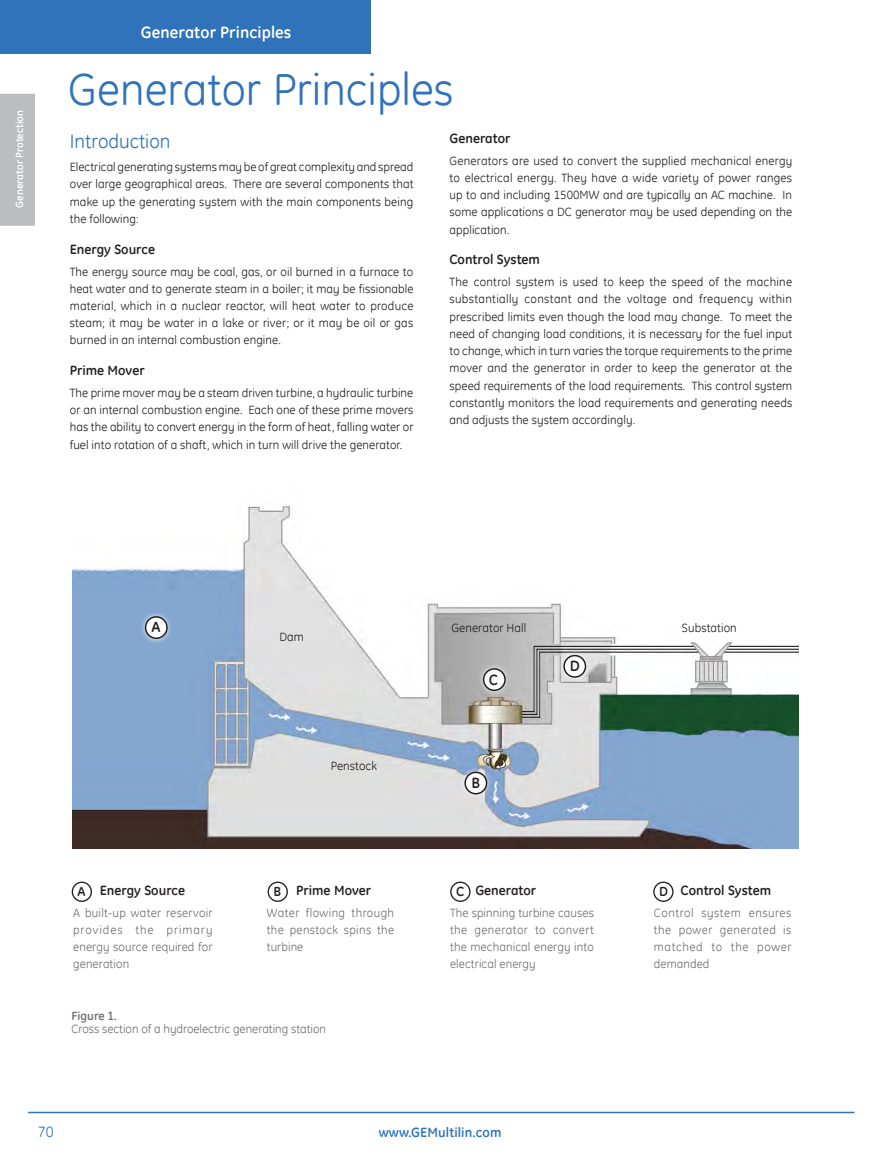
<style>
.page{position:relative;width:879px;height:1161px;background:#fff}
.page>*{position:absolute;margin:0;border:0;box-sizing:border-box;transform-origin:0 0}
.t1{font:45px "GE Inspira";color:#3073ba}
.t2{font:19.5px "GE Inspira";color:#3073ba}
.t3{font:700 16.5px "GE Inspira";letter-spacing:.005em;color:#fff}
.t4{font:700 15px "GE Inspira";color:#231f20}
.t5{font:15px "GE Inspira";color:#3073ba}
.t6{font:700 13.5px "GE Inspira";color:#231f20}
.t7{font:700 13.5px "GE Inspira";letter-spacing:.005em;color:#3073ba}
.t8{font:700 13.35px "GE Inspira";color:#231f20}
.t9{font:12px/17.2px "GE Inspira";letter-spacing:.005em;color:#231f20;text-align:justify}
.t10{font:12px/17.2px "GE Inspira";letter-spacing:.01em;color:#6f7073;text-align:justify}
.t11{font:700 12px "GE Inspira";color:#6f7073}
.t12{font:700 10.5px "GE Inspira";color:#fff}
</style>
<div class="page">
<div style="left:0;top:0;width:370px;height:54px;background:#3073ba"></div>
<hr style="left:28px;top:1112px;width:826px;height:1px;background:#3073ba">
<div style="left:0;top:93px;width:35px;height:133px;background:#bcbdc0"></div>
<img style="left:73px;top:504px;width:725px;height:345px">
<div style="left:139px;top:610px;width:33px;height:34px;background:#fff;opacity:.83"></div>
<div style="left:146px;top:617px;width:21px;height:21px;background:#fff;border-radius:50%"></div>
<div style="left:145px;top:616px;width:23px;height:23px;border:2px solid #231f20;border-radius:50%"></div>
<div style="left:458px;top:766px;width:34px;height:33px;background:#fff;opacity:.83"></div>
<div style="left:465px;top:772px;width:21px;height:22px;background:#fff;border-radius:50%"></div>
<div style="left:464px;top:772px;width:23px;height:22px;border:2px solid #231f20;border-radius:50%"></div>
<div style="left:477px;top:662px;width:33px;height:34px;background:#fff;opacity:.83"></div>
<div style="left:483px;top:669px;width:22px;height:21px;background:#fff;border-radius:50%"></div>
<div style="left:483px;top:668px;width:23px;height:23px;border:2px solid #231f20;border-radius:50%"></div>
<div style="left:557px;top:649px;width:34px;height:33px;background:#fff;opacity:.83"></div>
<div style="left:564px;top:656px;width:21px;height:21px;background:#fff;border-radius:50%"></div>
<div style="left:563px;top:655px;width:23px;height:23px;border:2px solid #231f20;border-radius:50%"></div>
<div style="left:72px;top:882px;width:20px;height:20px;border:1px solid #231f20;border-radius:50%"></div>
<div style="left:267px;top:882px;width:21px;height:20px;border:1px solid #231f20;border-radius:50%"></div>
<div style="left:450px;top:882px;width:20px;height:20px;border:1px solid #231f20;border-radius:50%"></div>
<div style="left:653px;top:882px;width:20px;height:20px;border:1px solid #231f20;border-radius:50%"></div>
<p class="t12" style="left:13px;top:208px;width:99px;rotate:-90deg">Generator Protection</p>
<h3 class="t3" style="left:141px;top:21px;width:152px">Generator Principles</h3>
<h1 class="t1" style="left:68px;top:60px;width:387px">Generator Principles</h1>
<h2 class="t2" style="left:70px;top:129px;width:102px">Introduction</h2>
<p class="t9" style="left:70px;top:158px;width:345px">Electrical generating systems may be of great complexity and spread over large geographical areas. There are several components that make up the generating system with the main components being the following:</p>
<p class="t6" style="left:70px;top:240px;width:87px">Energy Source</p>
<p class="t9" style="left:70px;top:262px;width:345px">The energy source may be coal, gas, or oil burned in a furnace to heat water and to generate steam in a boiler; it may be fissionable material, which in a nuclear reactor, will heat water to produce steam; it may be water in a lake or river; or it may be oil or gas burned in an internal combustion engine.</p>
<p class="t6" style="left:70px;top:362px;width:76px">Prime Mover</p>
<p class="t9" style="left:70px;top:384px;width:345px">The prime mover may be a steam driven turbine, a hydraulic turbine or an internal combustion engine. Each one of these prime movers has the ability to convert energy in the form of heat, falling water or fuel into rotation of a shaft, which in turn will drive the generator.</p>
<p class="t6" style="left:449px;top:129px;width:62px">Generator</p>
<p class="t9" style="left:449px;top:152px;width:344px">Generators are used to convert the supplied mechanical energy to electrical energy. They have a wide variety of power ranges up to and including 1500MW and are typically an AC machine. In some applications a DC generator may be used depending on the application.</p>
<p class="t6" style="left:449px;top:251px;width:92px">Control System</p>
<p class="t9" style="left:449px;top:273px;width:344px">The control system is used to keep the speed of the machine substantially constant and the voltage and frequency within prescribed limits even though the load may change. To meet the need of changing load conditions, it is necessary for the fuel input to change, which in turn varies the torque requirements to the prime mover and the generator in order to keep the generator at the speed requirements of the load requirements. This control system constantly monitors the load requirements and generating needs and adjusts the system accordingly.</p>
<p class="t4" style="left:151px;top:617px;width:11px">A</p>
<p class="t9" style="left:279px;top:628px;width:26px">Dam</p>
<p class="t9" style="left:331px;top:757px;width:48px">Penstock</p>
<p class="t9" style="left:451px;top:619px;width:76px">Generator Hall</p>
<p class="t9" style="left:682px;top:619px;width:56px">Substation</p>
<p class="t4" style="left:489px;top:670px;width:11px">C</p>
<p class="t4" style="left:471px;top:774px;width:10px">B</p>
<p class="t4" style="left:570px;top:656px;width:12px">D</p>
<p class="t8" style="left:456px;top:882px;width:10px">C</p>
<p class="t6" style="left:680px;top:882px;width:92px">Control System</p>
<p class="t10" style="left:654px;top:904px;width:139px">Control system ensures the power generated is matched to the power demanded</p>
<p class="t8" style="left:78px;top:882px;width:10px">A</p>
<p class="t6" style="left:296px;top:882px;width:76px">Prime Mover</p>
<p class="t10" style="left:267px;top:904px;width:129px">Water flowing through the penstock spins the turbine</p>
<p class="t6" style="left:100px;top:882px;width:87px">Energy Source</p>
<p class="t10" style="left:73px;top:904px;width:141px">A built-up water reservoir provides the primary energy source required for generation</p>
<p class="t8" style="left:273px;top:882px;width:9px">B</p>
<p class="t6" style="left:475px;top:882px;width:62px">Generator</p>
<p class="t10" style="left:450px;top:904px;width:145px">The spinning turbine causes the generator to convert the mechanical energy into electrical energy</p>
<p class="t8" style="left:659px;top:882px;width:10px">D</p>
<p class="t11" style="left:72px;top:1008px;width:47px">Figure 1.</p>
<p class="t10" style="left:72px;top:1020px;width:256px">Cross section of a hydroelectric generating station</p>
<p class="t5" style="left:38px;top:1122px;width:17px">70</p>
<p class="t7" style="left:379px;top:1124px;width:124px">www.GEMultilin.com</p>
</div>
